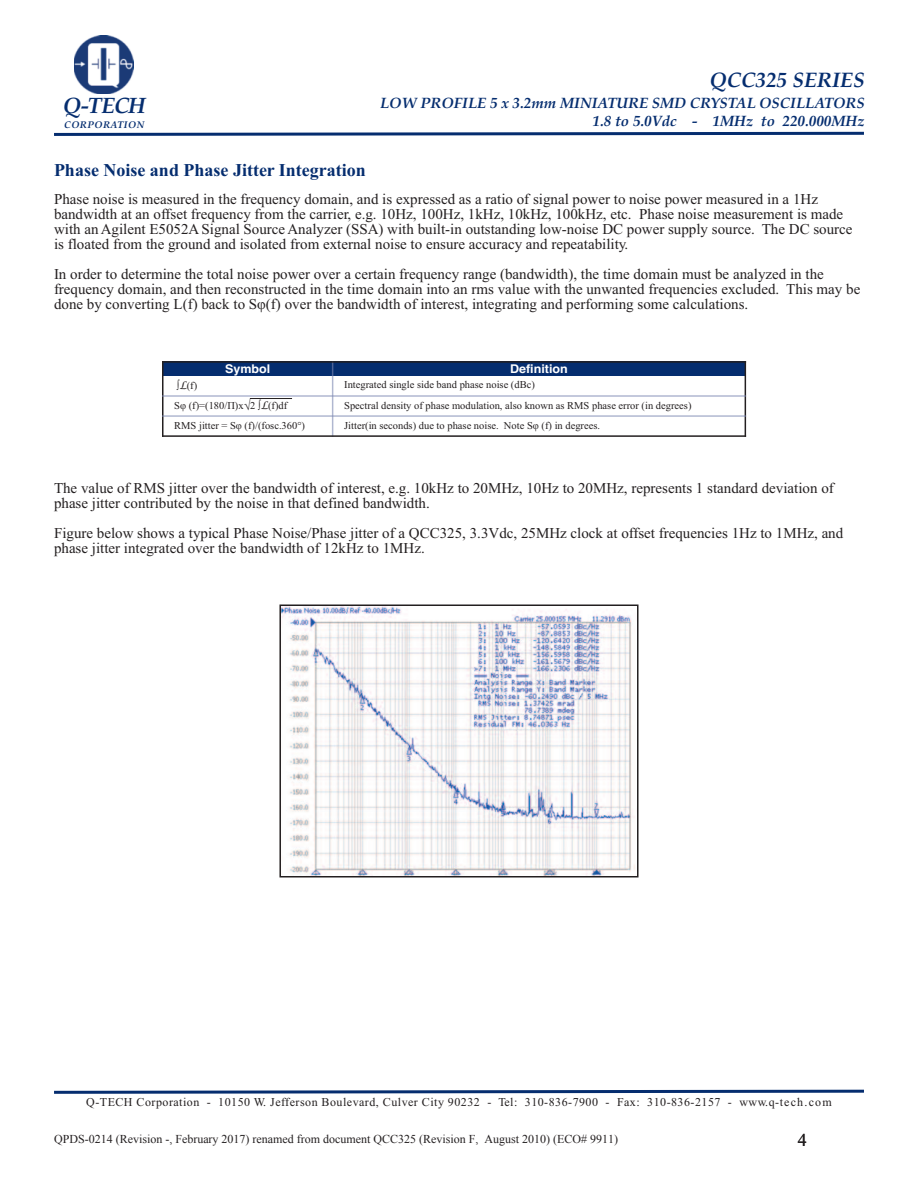
<style>
.page{position:relative;width:918px;height:1188px;background:#fff}
.page>*{position:absolute;margin:0;border:0;box-sizing:border-box;transform-origin:0 0}
.t1{font:italic 700 22.2px "Palatino";color:#052d6f}
.t2{font:italic 700 21px "Palatino";color:#052d6f}
.t3{font:700 18px "Times New Roman";color:#052d6f}
.t4{font:18px "Times New Roman";color:#231f20}
.t5{font:15px/15px "Times New Roman";color:#231f20}
.t6{font:italic 700 15px/18.1px "Palatino";color:#052d6f;text-align:right}
.t7{font:12px "Times New Roman";letter-spacing:.04em;color:#231f20}
.t8{font:12px "Times New Roman";color:#231f20}
.t9{font:700 12px "Helvetica";color:#fff;scale:1.04 1}
.t10{font:10.5px "Times New Roman";color:#231f20}
.t11{font:italic 700 9.75px "Palatino";letter-spacing:.05em;color:#052d6f}
.s1{font-family:"Lucida Calligraphy";font-style:italic}
.s2{font-size:12px}
</style>
<div class="page">
<svg style="left:54px;top:131px;width:810px;height:5px"></svg>
<svg style="left:54px;top:1089px;width:810px;height:5px"></svg>
<img style="left:75px;top:35px;width:59px;height:59px">
<img style="left:282px;top:607px;width:353px;height:268px">
<div style="left:279px;top:604px;width:360px;height:274px;border:2px solid #231f20"></div>
<div style="left:162px;top:361px;width:171px;height:16px;background:#052d6f"></div>
<div style="left:333px;top:361px;width:413px;height:16px;background:#052d6f"></div>
<hr style="left:162px;top:361px;width:2px;height:76px;background:#231f20">
<hr style="left:332px;top:361px;width:1px;height:76px;background:#7c87b2;opacity:.6">
<hr style="left:745px;top:361px;width:1px;height:76px;background:#231f20">
<hr style="left:162px;top:361px;width:584px;height:2px;background:#231f20">
<hr style="left:162px;top:395px;width:584px;height:2px;background:#c3c8dc">
<hr style="left:162px;top:415px;width:584px;height:2px;background:#bfc5d9">
<hr style="left:162px;top:435px;width:584px;height:2px;background:#231f20">
<hr style="left:250px;top:398px;width:42px;height:1px;background:#231f20">
<h1 class="t1" style="left:63px;top:97px;width:84px">Q-TECH</h1>
<p class="t11" style="left:64px;top:121px;width:82px">CORPORATION</p>
<p class="t3" style="left:54px;top:160px;width:313px">Phase Noise and Phase Jitter Integration</p>
<h2 class="t2" style="left:709px;top:72px;width:157px">QCC325 SERIES</h2>
<p class="t6" style="left:380px;top:95px;width:486px">LOW PROFILE 5 x 3.2mm MINIATURE SMD CRYSTAL OSCILLATORS<br>1.8 to 5.0Vdc - 1MHz to 220.000MHz</p>
<p class="t5" style="left:54px;top:191px;width:800px">Phase noise is measured in the frequency domain, and is expressed as a ratio of signal power to noise power measured in a 1Hz bandwidth at an offset frequency from the carrier, e.g. 10Hz, 100Hz, 1kHz, 10kHz, 100kHz, etc. Phase noise measurement is made with an Agilent E5052A Signal Source Analyzer (SSA) with built-in outstanding low-noise DC power supply source. The DC source is floated from the ground and isolated from external noise to ensure accuracy and repeatability.</p>
<p class="t5" style="left:54px;top:266px;width:808px">In order to determine the total noise power over a certain frequency range (bandwidth), the time domain must be analyzed in the frequency domain, and then reconstructed in the time domain into an rms value with the unwanted frequencies excluded. This may be done by converting L(f) back to Sφ(f) over the bandwidth of interest, integrating and performing some calculations.</p>
<p class="t9" style="left:225px;top:362px;width:45px">Symbol</p>
<p class="t9" style="left:510px;top:362px;width:57px">Definition</p>
<p class="t10" style="left:177px;top:379px;width:22px">∫<span class="s1">L</span>(f)</p>
<p class="t10" style="left:344px;top:379px;width:192px">Integrated single side band phase noise (dBc)</p>
<p class="t10" style="left:174px;top:399px;width:115px">Sφ (f)=(180/Π)x<span class="s2">√</span>2 ∫<span class="s1">L</span>(f)df</p>
<p class="t10" style="left:344px;top:399px;width:349px">Spectral density of phase modulation, also known as RMS phase error (in degrees)</p>
<p class="t10" style="left:174px;top:419px;width:132px">RMS jitter = Sφ (f)/(fosc.360°)</p>
<p class="t10" style="left:344px;top:419px;width:257px">Jitter(in seconds) due to phase noise. Note Sφ (f) in degrees.</p>
<p class="t5" style="left:54px;top:480px;width:781px">The value of RMS jitter over the bandwidth of interest, e.g. 10kHz to 20MHz, 10Hz to 20MHz, represents 1 standard deviation of phase jitter contributed by the noise in that defined bandwidth.</p>
<p class="t5" style="left:54px;top:525px;width:791px">Figure below shows a typical Phase Noise/Phase jitter of a QCC325, 3.3Vdc, 25MHz clock at offset frequencies 1Hz to 1MHz, and phase jitter integrated over the bandwidth of 12kHz to 1MHz.</p>
<p class="t7" style="left:86px;top:1095px;width:747px">Q-TECH Corporation - 10150 W. Jefferson Boulevard, Culver City 90232 - Tel: 310-836-7900 - Fax: 310-836-2157 - www.q-tech.com</p>
<p class="t8" style="left:54px;top:1131px;width:566px">QPDS-0214 (Revision -, February 2017) renamed from document QCC325 (Revision F, August 2010) (ECO# 9911)</p>
<p class="t4" style="left:798px;top:1130px;width:10px">4</p>
</div>
